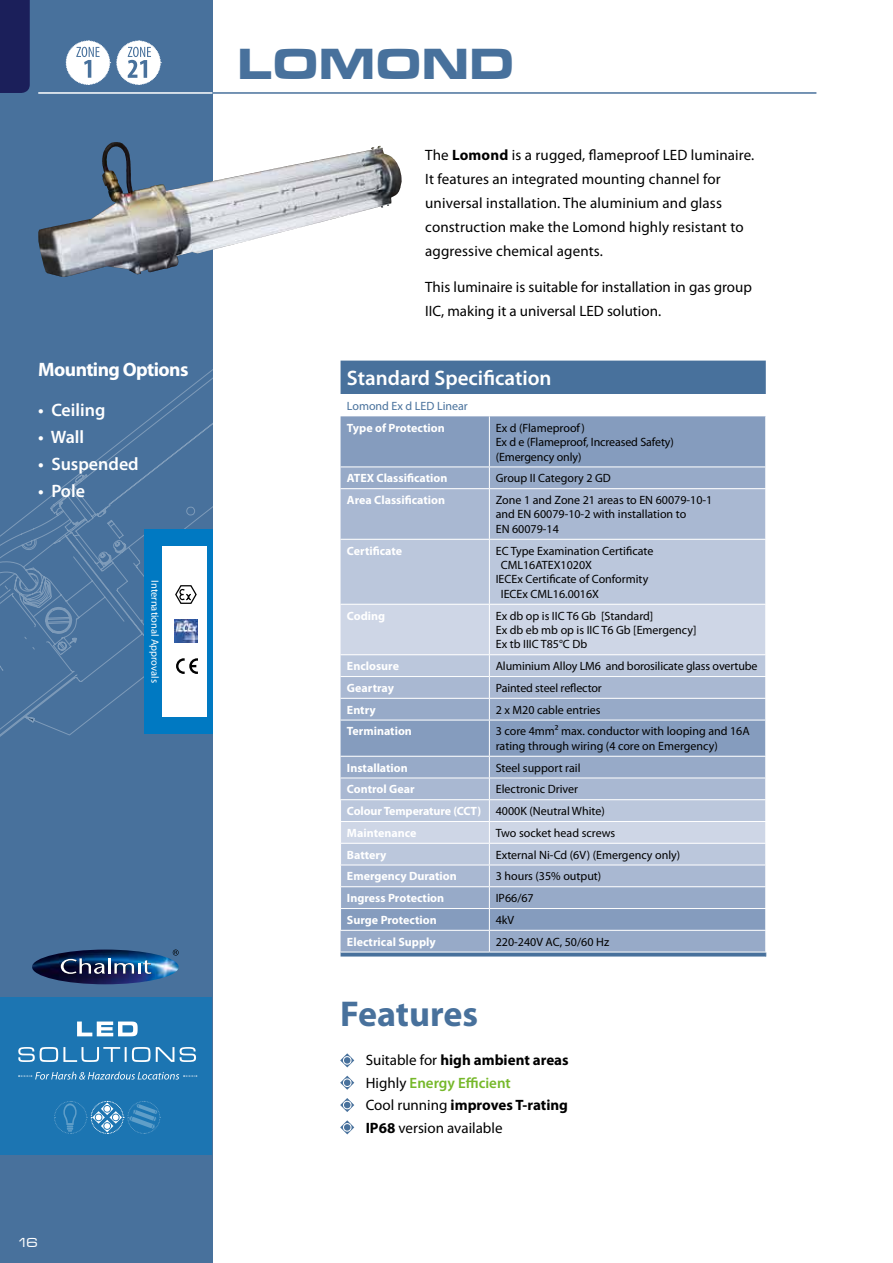
<style>
.page{position:relative;width:893px;height:1263px;background:#fff}
.page>*{position:absolute;margin:0;border:0;box-sizing:border-box;transform-origin:0 0}
.t1{font:45px "Microgramma D Bold Exte";letter-spacing:.04em;color:#48719c}
.t2{font:700 36px "Myriad Pro";color:#48719c}
.t3{font:600 21px "Myriad Pro";color:#fff}
.t4{font:700 19.5px "Myriad Pro";letter-spacing:-.03em;color:#fff}
.t5{font:600 18px "Myriad Pro";color:#fff}
.t6{font:15px/24px "Myriad Pro";letter-spacing:.01em;color:#000}
.t7{font:13.5px "Microgramma D Medi Exte";color:#fff}
.t8{font:12px/14.4px "Myriad Pro";color:#000}
.t9{font:700 12px "Myriad Pro";color:#fff}
.t10{font:12px "Myriad Pro";color:#48719c}
.t11{font:10.5px "Myriad Pro";color:#fff}
.s1{font-weight:700}
.s2{font-weight:700;color:#fff}
.s3{font-weight:600;color:#76b82a}
</style>
<div class="page">
<div style="left:0;top:0;width:213px;height:1263px;background:#48719c"></div>
<img style="left:32px;top:949px;width:147px;height:35px">
<hr style="left:108px;top:958px;width:3px;height:16px;background:#fff">
<svg style="left:114px;top:960px;width:38px;height:14px"></svg>
<svg style="left:61px;top:958px;width:44px;height:16px"></svg>
<svg style="left:173px;top:949px;width:6px;height:6px"></svg>
<svg style="left:65px;top:40px;width:96px;height:45px"></svg>
<div style="left:0;top:997px;width:212px;height:158px;background:#1c75b2"></div>
<svg style="left:18px;top:1047px;width:178px;height:15px"></svg>
<svg style="left:77px;top:1021px;width:61px;height:15px"></svg>
<svg style="left:18px;top:1072px;width:179px;height:7px"></svg>
<svg style="left:54px;top:1101px;width:107px;height:33px"></svg>
<hr style="left:38px;top:92px;width:175px;height:2px;background:#fff">
<hr style="left:213px;top:92px;width:603px;height:2px;background:#48719c">
<div style="left:0;top:0;width:30px;height:93px;background:#1b1f5a"></div>
<svg style="left:0;top:142px;width:592px;height:497px"></svg>
<svg style="left:50px;top:216px;width:393px;height:316px"></svg>
<div style="left:144px;top:529px;width:69px;height:204px;background:#0079c2"></div>
<div style="left:163px;top:546px;width:44px;height:170px;background:#fff"></div>
<img style="left:175px;top:619px;width:23px;height:23px">
<svg style="left:23px;top:644px;width:175px;height:91px"></svg>
<svg style="left:175px;top:585px;width:22px;height:19px"></svg>
<div style="left:341px;top:361px;width:425px;height:595px;background:#48719c"></div>
<div style="left:341px;top:395px;width:425px;height:21px;background:#fff"></div>
<div style="left:341px;top:416px;width:424px;height:51px;background:#859cbe"></div>
<svg style="left:341px;top:468px;width:424px;height:484px;background:#93a7c6"></svg>
<div style="left:341px;top:489px;width:424px;height:397px;background:#a9b8d2"></div>
<div style="left:341px;top:540px;width:424px;height:325px;background:#bbc7dc"></div>
<svg style="left:341px;top:605px;width:424px;height:238px;background:#afbdd5"></svg>
<hr style="left:489px;top:416px;width:1px;height:51px;background:#fff">
<hr style="left:765px;top:416px;width:1px;height:51px;background:#fff">
<svg style="left:489px;top:468px;width:1px;height:20px"></svg>
<svg style="left:765px;top:468px;width:1px;height:20px"></svg>
<hr style="left:489px;top:489px;width:1px;height:50px;background:#fff">
<hr style="left:765px;top:489px;width:1px;height:50px;background:#fff">
<hr style="left:765px;top:540px;width:1px;height:64px;background:#fff">
<hr style="left:765px;top:605px;width:1px;height:49px;background:#fff">
<svg style="left:765px;top:655px;width:1px;height:65px"></svg>
<hr style="left:765px;top:720px;width:1px;height:36px;background:#fff">
<hr style="left:341px;top:467px;width:148px;height:1px;background:#fff">
<hr style="left:489px;top:467px;width:277px;height:1px;background:#fff">
<hr style="left:341px;top:488px;width:148px;height:1px;background:#fff">
<hr style="left:489px;top:488px;width:277px;height:1px;background:#fff">
<hr style="left:341px;top:539px;width:148px;height:1px;background:#fff">
<hr style="left:489px;top:539px;width:277px;height:1px;background:#fff">
<hr style="left:340px;top:930px;width:149px;height:1px;background:#fff">
<hr style="left:489px;top:930px;width:277px;height:1px;background:#fff">
<svg style="left:765px;top:757px;width:1px;height:199px"></svg>
<hr style="left:341px;top:952px;width:148px;height:1px;background:#fff">
<hr style="left:489px;top:952px;width:277px;height:1px;background:#fff">
<hr style="left:489px;top:540px;width:1px;height:64px;background:#fff">
<hr style="left:341px;top:604px;width:148px;height:1px;background:#fff">
<hr style="left:489px;top:604px;width:277px;height:1px;background:#fff">
<hr style="left:489px;top:605px;width:1px;height:49px;background:#fff">
<hr style="left:341px;top:654px;width:148px;height:1px;background:#fff">
<hr style="left:489px;top:654px;width:277px;height:1px;background:#fff">
<hr style="left:341px;top:676px;width:148px;height:1px;background:#fff">
<hr style="left:489px;top:676px;width:277px;height:1px;background:#fff">
<hr style="left:341px;top:698px;width:148px;height:1px;background:#fff">
<hr style="left:489px;top:698px;width:277px;height:1px;background:#fff">
<svg style="left:489px;top:655px;width:1px;height:65px"></svg>
<hr style="left:341px;top:720px;width:148px;height:1px;background:#fff">
<hr style="left:489px;top:720px;width:277px;height:1px;background:#fff">
<hr style="left:489px;top:720px;width:1px;height:36px;background:#fff">
<hr style="left:341px;top:756px;width:148px;height:1px;background:#fff">
<hr style="left:489px;top:756px;width:277px;height:1px;background:#fff">
<hr style="left:341px;top:778px;width:148px;height:1px;background:#fff">
<hr style="left:489px;top:778px;width:277px;height:1px;background:#fff">
<hr style="left:340px;top:799px;width:149px;height:1px;background:#fff">
<hr style="left:489px;top:799px;width:277px;height:1px;background:#fff">
<hr style="left:340px;top:821px;width:149px;height:1px;background:#fff">
<hr style="left:489px;top:821px;width:277px;height:1px;background:#fff">
<hr style="left:340px;top:843px;width:149px;height:1px;background:#fff">
<hr style="left:489px;top:843px;width:277px;height:1px;background:#fff">
<hr style="left:340px;top:865px;width:149px;height:1px;background:#fff">
<hr style="left:489px;top:865px;width:277px;height:1px;background:#fff">
<hr style="left:340px;top:886px;width:149px;height:1px;background:#fff">
<hr style="left:489px;top:886px;width:277px;height:1px;background:#fff">
<hr style="left:340px;top:908px;width:149px;height:1px;background:#fff">
<hr style="left:489px;top:908px;width:277px;height:1px;background:#fff">
<svg style="left:489px;top:757px;width:1px;height:195px"></svg>
<svg style="left:340px;top:1053px;width:14px;height:14px"></svg>
<svg style="left:340px;top:1076px;width:14px;height:14px"></svg>
<svg style="left:340px;top:1098px;width:14px;height:14px"></svg>
<svg style="left:340px;top:1120px;width:14px;height:14px"></svg>
<img style="left:102px;top:142px;width:14px;height:64px">
<h3 class="t4" style="left:38px;top:357px;width:152px">Mounting Options</h3>
<h3 class="t5" style="left:38px;top:399px;width:69px">• Ceiling</h3>
<h3 class="t5" style="left:38px;top:426px;width:47px">• Wall</h3>
<h3 class="t5" style="left:38px;top:453px;width:102px">• Suspended</h3>
<h3 class="t5" style="left:38px;top:480px;width:48px">• Pole</h3>
<p class="t11" style="left:161px;top:580px;width:104px;rotate:90deg">International Approvals</p>
<p class="t7" style="left:17px;top:1234px;width:22px">16</p>
<h1 class="t1" style="left:238px;top:33px;width:277px">LOMOND</h1>
<p class="t6" style="left:425px;top:142px;width:331px">The <span class="s1">Lomond</span> is a rugged, flameproof LED luminaire.<br>It features an integrated mounting channel for universal installation. The aluminium and glass construction make the Lomond highly resistant to aggressive chemical agents.</p>
<p class="t6" style="left:425px;top:275px;width:328px">This luminaire is suitable for installation in gas group<br>IIC, making it a universal LED solution.</p>
<h3 class="t3" style="left:347px;top:365px;width:206px">Standard Specification</h3>
<p class="t10" style="left:347px;top:399px;width:122px">Lomond Ex d LED Linear</p>
<p class="t9" style="left:347px;top:420px;width:99px">Type of Protection</p>
<p class="t8" style="left:496px;top:420px;width:180px">Ex d (Flameproof)<br>Ex d e (Flameproof, Increased Safety) (Emergency only)</p>
<p class="t9" style="left:347px;top:470px;width:102px">ATEX Classification</p>
<p class="t8" style="left:496px;top:471px;width:117px">Group II Category 2 GD</p>
<p class="t9" style="left:347px;top:492px;width:100px">Area Classification</p>
<p class="t8" style="left:496px;top:493px;width:218px">Zone 1 and Zone 21 areas to EN 60079-10-1 and EN 60079-10-2 with installation to<br>EN 60079-14</p>
<p class="t9" style="left:347px;top:543px;width:57px">Certificate</p>
<p class="t8" style="left:496px;top:543px;width:159px">EC Type Examination Certificate</p>
<p class="t8" style="left:501px;top:558px;width:93px">CML16ATEX1020X</p>
<p class="t8" style="left:496px;top:572px;width:154px">IECEx Certificate of Conformity</p>
<p class="t8" style="left:501px;top:586px;width:100px">IECEx CML16.0016X</p>
<p class="t9" style="left:347px;top:608px;width:40px">Coding</p>
<p class="t8" style="left:496px;top:608px;width:202px">Ex db op is IIC T6 Gb [Standard]<br>Ex db eb mb op is IIC T6 Gb [Emergency]<br>Ex tb IIIC T85°C Db</p>
<p class="t9" style="left:347px;top:658px;width:54px">Enclosure</p>
<p class="t8" style="left:496px;top:659px;width:263px">Aluminium Alloy LM6 and borosilicate glass overtube</p>
<p class="t9" style="left:347px;top:680px;width:49px">Geartray</p>
<p class="t8" style="left:496px;top:680px;width:108px">Painted steel reflector</p>
<p class="t9" style="left:347px;top:702px;width:30px">Entry</p>
<p class="t8" style="left:496px;top:702px;width:106px">2 x M20 cable entries</p>
<p class="t9" style="left:347px;top:723px;width:67px">Termination</p>
<p class="t8" style="left:496px;top:724px;width:255px">3 core 4mm² max. conductor with looping and 16A rating through wiring (4 core on Emergency)</p>
<p class="t9" style="left:347px;top:760px;width:62px">Installation</p>
<p class="t8" style="left:496px;top:760px;width:86px">Steel support rail</p>
<p class="t9" style="left:347px;top:781px;width:69px">Control Gear</p>
<p class="t8" style="left:347px;top:778px;width:259px;line-height:21.8px;text-indent:149px">Electronic Driver<br><span class="s2">Colour Temperature (CCT)</span> 4000K (Neutral White)<br><span class="s2">Maintenance</span></p>
<p class="t8" style="left:496px;top:825px;width:121px">Two socket head screws</p>
<p class="t9" style="left:347px;top:847px;width:41px">Battery</p>
<p class="t8" style="left:496px;top:847px;width:186px">External Ni-Cd (6V) (Emergency only)</p>
<p class="t9" style="left:347px;top:868px;width:111px">Emergency Duration</p>
<p class="t8" style="left:496px;top:869px;width:107px">3 hours (35% output)</p>
<p class="t9" style="left:347px;top:890px;width:99px">Ingress Protection</p>
<p class="t8" style="left:496px;top:891px;width:39px">IP66/67</p>
<p class="t9" style="left:347px;top:912px;width:91px">Surge Protection</p>
<p class="t8" style="left:496px;top:912px;width:20px">4kV</p>
<p class="t9" style="left:347px;top:934px;width:90px">Electrical Supply</p>
<p class="t8" style="left:496px;top:934px;width:115px">220-240V AC, 50/60 Hz</p>
<h2 class="t2" style="left:340px;top:991px;width:139px">Features</h2>
<p class="t6" style="left:366px;top:1049px;width:205px;line-height:22.5px">Suitable for <span class="s1">high ambient areas<br></span>Highly <span class="s3">Energy Efficient<br></span>Cool running <span class="s1">improves T-rating<br>IP68</span> version available</p>
</div>
